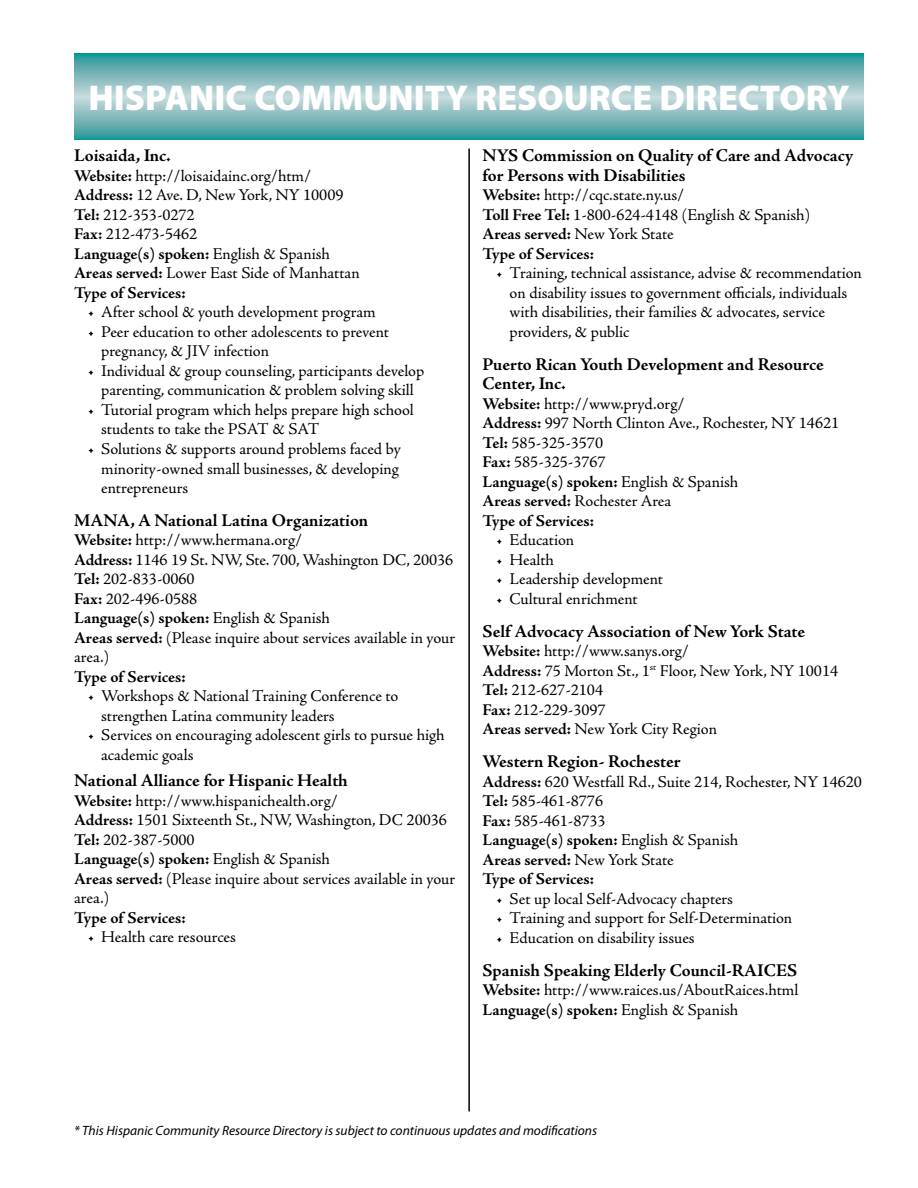
<style>
.page{position:relative;width:918px;height:1188px;background:#fff}
.page>*{position:absolute;margin:0;border:0;box-sizing:border-box;transform-origin:0 0}
.t1{font:900 36px "Myriad Pro";color:#fff}
.t2{font:700 18px/19.5px "Adobe Jenson Pro";letter-spacing:-.005em;color:#000}
.t3{font:16.5px/19.5px "Adobe Jenson Pro";letter-spacing:-.005em;color:#000}
.t4{font:700 16.5px "Adobe Jenson Pro";letter-spacing:-.005em;color:#000}
.t5{font:italic 13.5px "Myriad Pro";color:#000}
.s1{font-weight:700}
</style>
<div class="page">
<hr style="left:468px;top:148px;width:2px;height:964px;background:#000">
<svg style="left:74px;top:54px;width:790px;height:86px;background:#78b7b9"></svg>
<h1 class="t1" style="left:88px;top:78px;width:763px">HISPANIC COMMUNITY RESOURCE DIRECTORY</h1>
<p class="t2" style="left:74px;top:146px;width:98px">Loisaida, Inc.</p>
<p class="t3" style="left:74px;top:166px;width:287px"><span class="s1">Website:</span> http://loisaidainc.org/htm/<br><span class="s1">Address:</span> 12 Ave. D, New York, NY 10009<br><span class="s1">Tel:</span> 212-353-0272<br><span class="s1">Fax:</span> 212-473-5462<br><span class="s1">Language(s) spoken:</span> English &amp; Spanish<br><span class="s1">Areas served:</span> Lower East Side of Manhattan<br><span class="s1">Type of Services:</span></p>
<p class="t3" style="left:88px;top:303px;width:289px">• After school &amp; youth development program</p>
<p class="t3" style="left:101px;top:322px;width:289px;text-indent:-13px">• Peer education to other adolescents to prevent pregnancy, &amp; JIV infection</p>
<p class="t3" style="left:88px;top:361px;width:338px;text-align:center">• Individual &amp; group counseling, participants develop parenting, communication &amp; problem solving skill</p>
<p class="t3" style="left:101px;top:400px;width:314px;text-indent:-13px">• Tutorial program which helps prepare high school students to take the PSAT &amp; SAT</p>
<p class="t3" style="left:101px;top:439px;width:301px;text-indent:-13px">• Solutions &amp; supports around problems faced by minority-owned small businesses, &amp; developing entrepreneurs</p>
<p class="t2" style="left:74px;top:511px;width:296px">MANA, A National Latina Organization</p>
<p class="t3" style="left:74px;top:531px;width:383px"><span class="s1">Website:</span> http://www.hermana.org/<br><span class="s1">Address:</span> 1146 19 St. NW, Ste. 700, Washington DC, 20036<br><span class="s1">Tel:</span> 202-833-0060<br><span class="s1">Fax:</span> 202-496-0588<br><span class="s1">Language(s) spoken:</span> English &amp; Spanish<br><span class="s1">Areas served:</span> (Please inquire about services available in your area.)</p>
<p class="t4" style="left:74px;top:667px;width:113px">Type of Services:</p>
<p class="t3" style="left:101px;top:687px;width:299px;text-indent:-13px">• Workshops &amp; National Training Conference to strengthen Latina community leaders</p>
<p class="t3" style="left:101px;top:726px;width:345px;text-indent:-13px">• Services on encouraging adolescent girls to pursue high academic goals</p>
<p class="t2" style="left:74px;top:771px;width:275px">National Alliance for Hispanic Health</p>
<p class="t3" style="left:74px;top:791px;width:383px"><span class="s1">Website:</span> http://www.hispanichealth.org/<br><span class="s1">Address:</span> 1501 Sixteenth St., NW, Washington, DC 20036<br><span class="s1">Tel:</span> 202-387-5000<br><span class="s1">Language(s) spoken:</span> English &amp; Spanish<br><span class="s1">Areas served:</span> (Please inquire about services available in your area.)</p>
<p class="t4" style="left:74px;top:908px;width:113px">Type of Services:</p>
<p class="t3" style="left:88px;top:928px;width:150px">• Health care resources</p>
<p class="t2" style="left:483px;top:146px;width:372px">NYS Commission on Quality of Care and Advocacy for Persons with Disabilities</p>
<p class="t3" style="left:483px;top:186px;width:329px"><span class="s1">Website:</span> http://cqc.state.ny.us/<br><span class="s1">Toll Free Tel:</span> 1-800-624-4148 (English &amp; Spanish)<br><span class="s1">Areas served:</span> New York State<br><span class="s1">Type of Services:</span></p>
<p class="t3" style="left:510px;top:264px;width:354px;text-indent:-13px">• Training, technical assistance, advise &amp; recommendation on disability issues to government officials, individuals with disabilities, their families &amp; advocates, service providers, &amp; public</p>
<p class="t2" style="left:483px;top:355px;width:343px">Puerto Rican Youth Development and Resource<br>Center, Inc.</p>
<p class="t3" style="left:483px;top:394px;width:358px"><span class="s1">Website:</span> http://www.pryd.org/<br><span class="s1">Address:</span> 997 North Clinton Ave., Rochester, NY 14621<br><span class="s1">Tel:</span> 585-325-3570<br><span class="s1">Fax:</span> 585-325-3767<br><span class="s1">Language(s) spoken:</span> English &amp; Spanish<br><span class="s1">Areas served:</span> Rochester Area<br><span class="s1">Type of Services:</span></p>
<p class="t3" style="left:496px;top:531px;width:80px">• Education</p>
<p class="t3" style="left:496px;top:550px;width:59px">• Health</p>
<p class="t3" style="left:496px;top:570px;width:169px">• Leadership development</p>
<p class="t3" style="left:496px;top:589px;width:143px">• Cultural enrichment</p>
<p class="t2" style="left:483px;top:622px;width:324px">Self Advocacy Association of New York State</p>
<p class="t3" style="left:483px;top:642px;width:357px"><span class="s1">Website:</span> http://www.sanys.org/<br><span class="s1">Address:</span> 75 Morton St., 1<sup>st</sup> Floor, New York, NY 10014<br><span class="s1">Tel:</span> 212-627-2104<br><span class="s1">Fax:</span> 212-229-3097<br><span class="s1">Areas served:</span> New York City Region</p>
<p class="t2" style="left:483px;top:752px;width:200px">Western Region- Rochester</p>
<p class="t3" style="left:483px;top:772px;width:381px"><span class="s1">Address:</span> 620 Westfall Rd., Suite 214, Rochester, NY 14620<br><span class="s1">Tel:</span> 585-461-8776<br><span class="s1">Fax:</span> 585-461-8733<br><span class="s1">Language(s) spoken:</span> English &amp; Spanish<br><span class="s1">Areas served:</span> New York State<br><span class="s1">Type of Services:</span></p>
<p class="t3" style="left:496px;top:889px;width:238px">• Set up local Self-Advocacy chapters</p>
<p class="t3" style="left:496px;top:909px;width:298px">• Training and support for Self-Determination</p>
<p class="t3" style="left:496px;top:928px;width:200px">• Education on disability issues</p>
<p class="t2" style="left:483px;top:961px;width:316px">Spanish Speaking Elderly Council-RAICES</p>
<p class="t3" style="left:483px;top:981px;width:317px"><span class="s1">Website:</span> http://www.raices.us/AboutRaices.html<br><span class="s1">Language(s) spoken:</span> English &amp; Spanish</p>
<p class="t5" style="left:74px;top:1122px;width:524px">* This Hispanic Community Resource Directory is subject to continuous updates and modifications</p>
</div>
